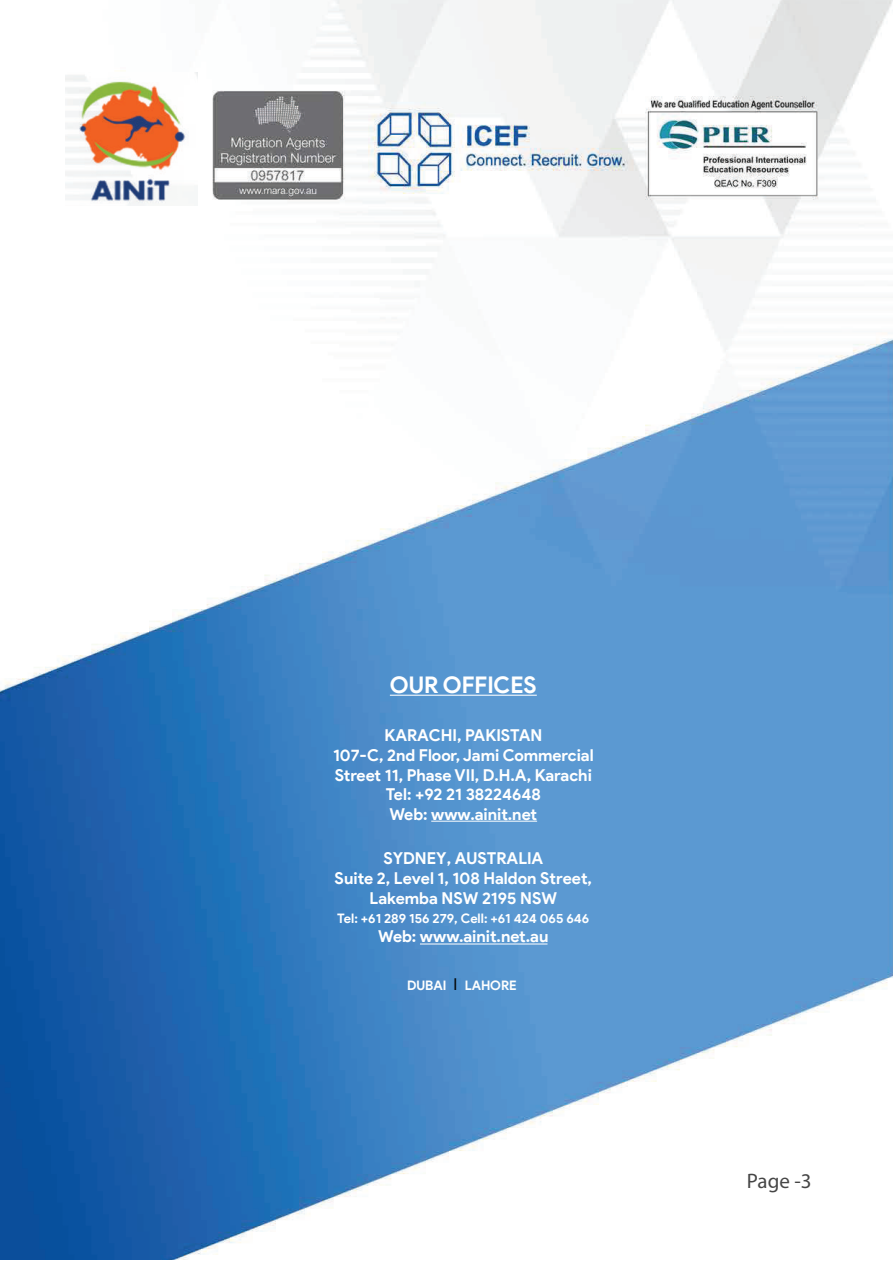
<style>
.page{position:relative;width:893px;height:1263px;background:#fff}
.page>*{position:absolute;margin:0;border:0;box-sizing:border-box;transform-origin:0 0}
.t1{font:700 22.95px "Product Sans";color:#fff}
.t2{font:21px "Myriad Pro";color:#464646}
.t3{font:700 16.35px/19.5px "Product Sans";color:#fff;text-align:center}
.t4{font:700 13.05px "Product Sans";color:#fff}
.t5{font:700 13.05px "Product Sans";color:#fdfefe}
.s1{color:#fff}
.s2{font-weight:400;font-size:16.35px;color:#070807}
</style>
<div class="page">
<img style="left:0;top:0;width:893px;height:1260px">
<hr style="left:431px;top:821px;width:106px;height:1px;background:#fff">
<hr style="left:420px;top:944px;width:127px;height:1px;background:#fff">
<hr style="left:390px;top:695px;width:147px;height:1px;background:#fff">
<img style="left:66px;top:73px;width:132px;height:133px">
<h1 class="t1" style="left:390px;top:671px;width:148px">OUR OFFICES</h1>
<p class="t3" style="left:333px;top:726px;width:262px">KARACHI, PAKISTAN<br>107-C, 2nd Floor, Jami Commercial<br>Street 11, Phase VII, D.H.A, Karachi<br>Tel: +92 21 38224648<br>Web: www.ainit.net</p>
<p class="t3" style="left:335px;top:849px;width:259px">SYDNEY, AUSTRALIA<br>Suite 2, Level 1, 108 Haldon Street,<br>Lakemba NSW 2195 NSW</p>
<p class="t4" style="left:337px;top:911px;width:254px">Tel: +61 289 156 279, Cell: +61 424 065 646</p>
<p class="t3" style="left:378px;top:927px;width:172px">Web: www.ainit.net.au</p>
<p class="t5" style="left:407px;top:977px;width:111px"><span class="s1">DUBAI</span> <span class="s2">I</span> LAHORE</p>
<p class="t2" style="left:747px;top:1168px;width:66px">Page -3</p>
</div>
